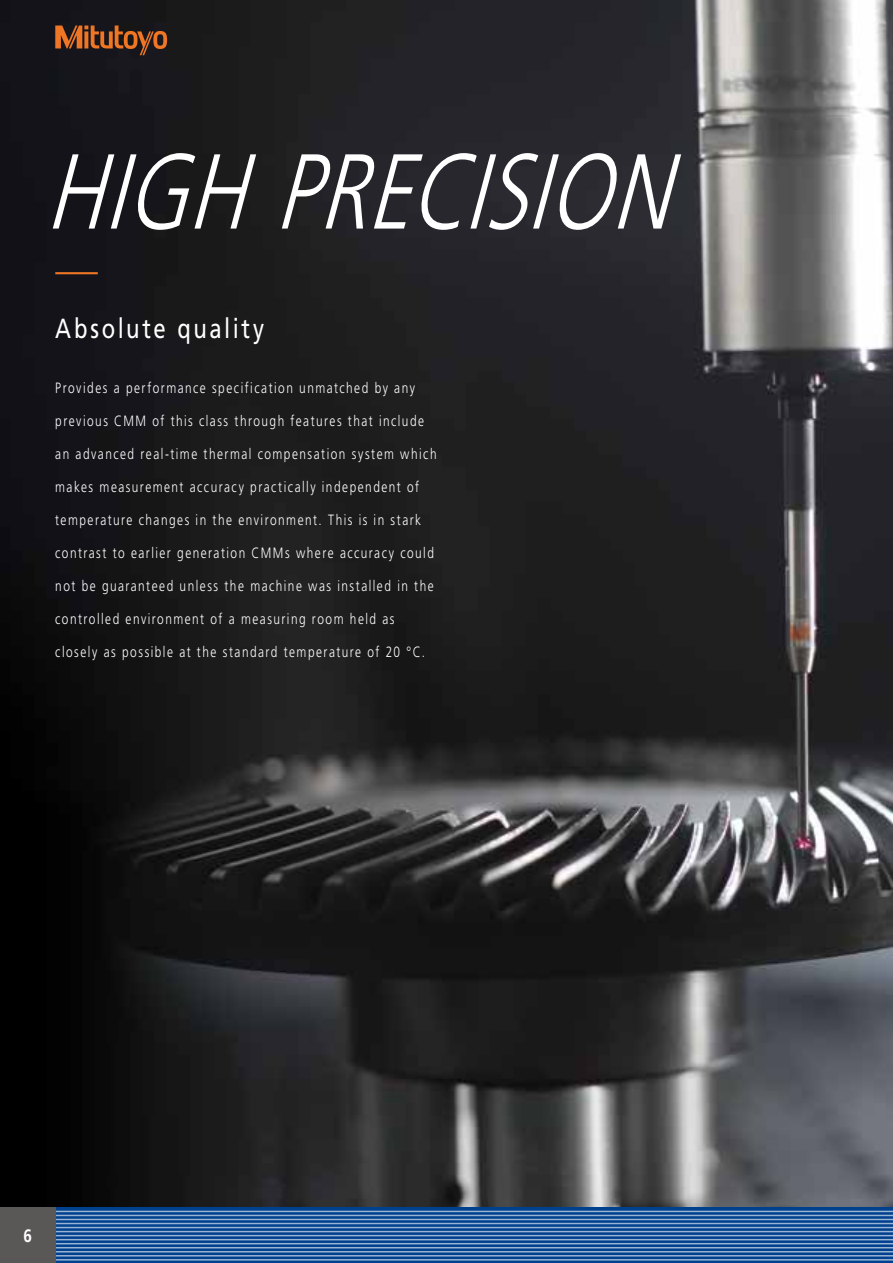
<style>
.page{position:relative;width:893px;height:1263px;background:#fff}
.page>*{position:absolute;margin:0;border:0;box-sizing:border-box;transform-origin:0 0}
.t1{font:italic 300 106.35px "Mitutoyo Frutiger";color:#fff}
.t2{font:27.6px "Mitutoyo Frutiger";letter-spacing:.09em;color:#fff}
.t3{font:700 18px "Mitutoyo Frutiger";color:#fff}
.t4{font:300 14.85px "Mitutoyo Frutiger";letter-spacing:.1em;color:#fff}
</style>
<div class="page">
<img style="left:0;top:0;width:893px;height:1208px">
<svg style="left:665px;top:838px;width:228px;height:370px;background:#545356"></svg>
<svg style="left:674px;top:890px;width:219px;height:318px;background:#585a5f"></svg>
<svg style="left:55px;top:1208px;width:838px;height:55px;background:#185299"></svg>
<hr style="left:0;top:1211px;width:893px;height:1px;background:#fff">
<hr style="left:0;top:1215px;width:893px;height:1px;background:#fff">
<hr style="left:0;top:1219px;width:893px;height:1px;background:#fff">
<hr style="left:0;top:1223px;width:893px;height:1px;background:#fff">
<hr style="left:0;top:1227px;width:893px;height:1px;background:#fff">
<hr style="left:0;top:1231px;width:893px;height:1px;background:#fff">
<hr style="left:0;top:1235px;width:893px;height:1px;background:#fff">
<hr style="left:0;top:1239px;width:893px;height:1px;background:#fff">
<hr style="left:0;top:1243px;width:893px;height:1px;background:#fff">
<hr style="left:0;top:1247px;width:893px;height:1px;background:#fff">
<hr style="left:0;top:1251px;width:893px;height:1px;background:#fff">
<hr style="left:0;top:1255px;width:893px;height:1px;background:#fff">
<hr style="left:0;top:1259px;width:893px;height:1px;background:#fff">
<div style="left:0;top:1208px;width:55px;height:55px;background:#5a5757"></div>
<svg style="left:55px;top:26px;width:112px;height:29px;background:#6a3b1e"></svg>
<hr style="left:55px;top:272px;width:43px;height:2px;background:#ee7625">
<h1 class="t1" style="left:45px;top:130px;width:657px">HIGH PRECISION</h1>
<h2 class="t2" style="left:55px;top:312px;width:211px">Absolute quality</h2>
<p class="t4" style="left:55px;top:380px;width:361px">Provides a performance specification unmatched by any</p>
<p class="t4" style="left:55px;top:412px;width:370px">previous CMM of this class through features that include</p>
<p class="t4" style="left:55px;top:445px;width:383px">an advanced real-time thermal compensation system which</p>
<p class="t4" style="left:55px;top:478px;width:365px">makes measurement accuracy practically independent of</p>
<p class="t4" style="left:55px;top:511px;width:367px">temperature changes in the environment. This is in stark</p>
<p class="t4" style="left:55px;top:544px;width:380px">contrast to earlier generation CMMs where accuracy could</p>
<p class="t4" style="left:55px;top:577px;width:380px">not be guaranteed unless the machine was installed in the</p>
<p class="t4" style="left:55px;top:610px;width:341px">controlled environment of a measuring room held as</p>
<p class="t4" style="left:55px;top:643px;width:371px">closely as possible at the standard temperature of 20 °C.</p>
<p class="t3" style="left:23px;top:1225px;width:10px">6</p>
</div>
